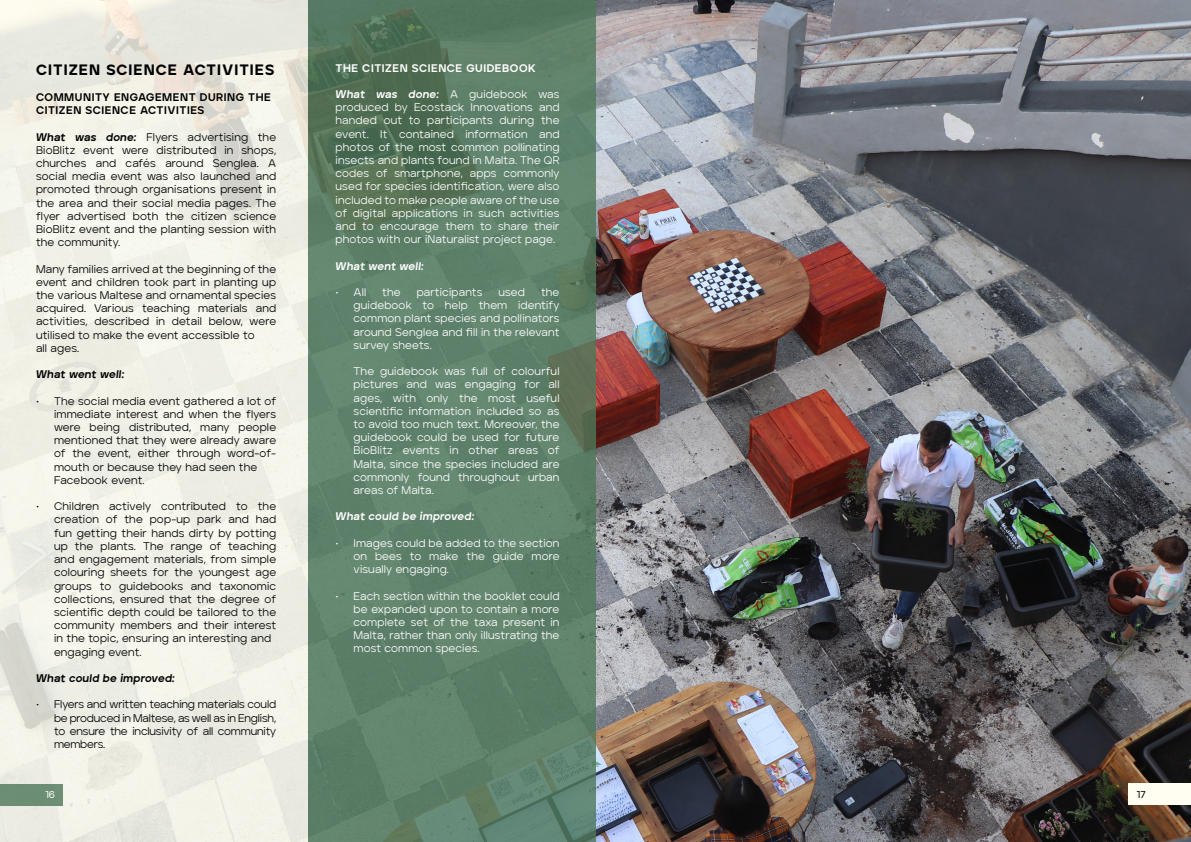
<style>
.page{position:relative;width:1191px;height:842px;background:#fff}
.page>*{position:absolute;margin:0;border:0;box-sizing:border-box;transform-origin:0 0}
.t1{font:900 15px "Aventa";letter-spacing:.07em;color:#000}
.t2{font:11px/13.2px "Aventa";letter-spacing:.015em;color:#000}
.t3{font:11px/13.2px "Aventa";letter-spacing:.015em;color:#fff;text-align:justify}
.t4{font:800 11px/13.2px "Aventa";letter-spacing:.05em;color:#000}
.t5{font:italic 800 11px "Aventa";letter-spacing:.01em;color:#000}
.t6{font:italic 800 11px "Aventa";letter-spacing:.01em;color:#fff}
.t7{font:800 11px "Aventa";letter-spacing:.05em;color:#fff}
.t8{font:500 10px "Aventa";color:#fff}
.t9{font:500 10px "Aventa";color:#000}
.s1{font-weight:800;font-style:italic}
</style>
<div class="page">
<img style="left:595px;top:0;width:596px;height:842px">
<svg style="left:0;top:0;width:308px;height:842px;fill:#f0f0e6"></svg>
<svg style="left:308px;top:0;width:287px;height:842px;fill:#5e816a"></svg>
<div style="left:1128px;top:783px;width:63px;height:22px;background:#fffef0"></div>
<div style="left:0;top:784px;width:63px;height:21px;background:#6c8e74"></div>
<h1 class="t1" style="left:36px;top:60px;width:240px">CITIZEN SCIENCE ACTIVITIES</h1>
<p class="t4" style="left:36px;top:90px;width:236px">COMMUNITY ENGAGEMENT DURING THE<br>CITIZEN SCIENCE ACTIVITIES</p>
<p class="t2" style="left:36px;top:130px;width:242px;text-align:justify"><span class="s1">What was done:</span> Flyers advertising the BioBlitz event were distributed in shops, churches and cafés around Senglea. A social media event was also launched and promoted through organisations present in the area and their social media pages. The flyer advertised both the citizen science BioBlitz event and the planting session with the community.</p>
<p class="t2" style="left:36px;top:262px;width:242px">Many families arrived at the beginning of the event and children took part in planting up the various Maltese and ornamental species acquired. Various teaching materials and activities, described in detail below, were utilised to make the event accessible to<br>all ages.</p>
<p class="t5" style="left:36px;top:368px;width:90px">What went well:</p>
<p class="t2" style="left:54px;top:394px;width:224px;text-indent:-18px">• The social media event gathered a lot of immediate interest and when the flyers were being distributed, many people mentioned that they were already aware of the event, either through word-of&shy;mouth or because they had seen the Facebook event.</p>
<p class="t2" style="left:54px;top:500px;width:224px;text-indent:-18px">• Children actively contributed to the creation of the pop-up park and had fun getting their hands dirty by potting up the plants. The range of teaching and engagement materials, from simple colouring sheets for the youngest age groups to guidebooks and taxonomic collections, ensured that the degree of scientific depth could be tailored to the community members and their interest in the topic, ensuring an interesting and engaging event.</p>
<p class="t5" style="left:36px;top:671px;width:141px">What could be improved:</p>
<p class="t2" style="left:54px;top:698px;width:224px;text-align:justify;text-indent:-18px">• Flyers and written teaching materials could be produced in Maltese, as well as in English, to ensure the inclusivity of all community members.</p>
<p class="t7" style="left:335px;top:61px;width:202px">THE CITIZEN SCIENCE GUIDEBOOK</p>
<p class="t3" style="left:335px;top:87px;width:225px"><span class="s1">What was done:</span> A guidebook was produced by Ecostack Innovations and handed out to participants during the event. It contained information and photos of the most common pollinating insects and plants found in Malta. The QR codes of smartphone, apps commonly used for species identification, were also included to make people aware of the use of digital applications in such activities and to encourage them to share their photos with our iNaturalist project page.</p>
<p class="t6" style="left:335px;top:259px;width:90px">What went well:</p>
<p class="t3" style="left:335px;top:285px;width:32px">• All</p>
<p class="t3" style="left:382px;top:285px;width:20px">the</p>
<p class="t3" style="left:417px;top:285px;width:67px">participants</p>
<p class="t3" style="left:498px;top:285px;width:28px">used</p>
<p class="t3" style="left:353px;top:285px;width:207px;text-indent:187px">the guidebook to help them identify common plant species and pollinators around Senglea and fill in the relevant survey sheets.</p>
<p class="t3" style="left:353px;top:365px;width:207px">The guidebook was full of colourful pictures and was engaging for all ages, with only the most useful scientific information included so as to avoid too much text. Moreover, the guidebook could be used for future BioBlitz events in other areas of Malta, since the species included are commonly found throughout urban areas of Malta.</p>
<p class="t6" style="left:335px;top:510px;width:141px">What could be improved:</p>
<p class="t3" style="left:353px;top:536px;width:207px;text-indent:-18px">• Images could be added to the section on bees to make the guide more visually engaging.</p>
<p class="t3" style="left:353px;top:589px;width:207px;text-indent:-18px">• Each section within the booklet could be expanded upon to contain a more complete set of the taxa present in Malta, rather than only illustrating the most common species.</p>
<p class="t8" style="left:45px;top:788px;width:11px">16</p>
<p class="t9" style="left:1136px;top:788px;width:10px">17</p>
</div>
